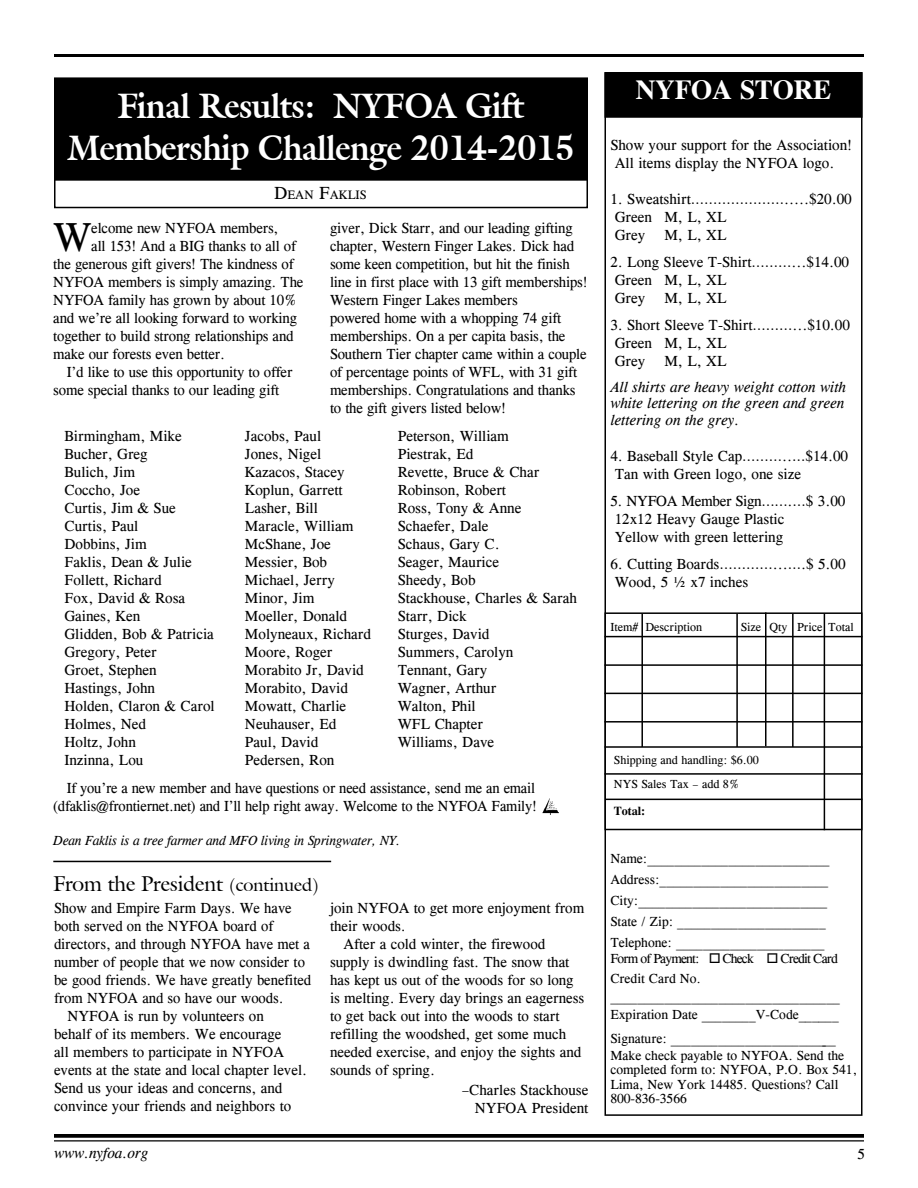
<style>
.page{position:relative;width:918px;height:1188px;background:#fff}
.page>*{position:absolute;margin:0;border:0;box-sizing:border-box;transform-origin:0 0}
.t1{font:41.55px "Cg Times";color:#000}
.t2{font:700 34.5px/42px "Galliard IT Cby BT";letter-spacing:-.02em;color:#fff;text-align:center;scale:.96 1}
.t3{font:700 27px "Cg Times";color:#fff}
.t4{font:21px "Galliard IT Cby BT";color:#000}
.t5{font:15px/18px "Cg Times";color:#000}
.t6{font:15px/18px "Cg Times";color:#000;text-align:right;scale:.96 1}
.t7{font:italic 15px/16.5px "Cg Times";color:#000;text-align:justify}
.t8{font:13.5px/21px "Cg Times";color:#000}
.t9{font:italic 13.5px "Cg Times";letter-spacing:-.01em;color:#000}
.t10{font:13.5px/19.5px "Cg Times";letter-spacing:-.06em;color:#000}
.t11{font:12.6px "Cg Times";color:#000}
.t12{font:12px/24px "Cg Times";color:#000}
.t13{font:700 12px "Cg Times";color:#000}
.s1{font-size:18px}
</style>
<div class="page">
<svg style="left:54px;top:1134px;width:810px;height:4px;background:#0f0f0f"></svg>
<hr style="left:54px;top:1140px;width:810px;height:2px;background:#000">
<hr style="left:54px;top:54px;width:810px;height:3px;background:#000">
<div style="left:54px;top:170px;width:534px;height:38px;border:2px solid #000"></div>
<div style="left:55px;top:78px;width:532px;height:102px;background:#000"></div>
<div style="left:54px;top:77px;width:534px;height:104px;border:2px solid #000"></div>
<div style="left:604px;top:72px;width:258px;height:1044px;border:2px solid #000"></div>
<div style="left:604px;top:612px;width:258px;height:218px;border:2px solid #000"></div>
<div style="left:605px;top:73px;width:257px;height:44px;background:#000"></div>
<div style="left:604px;top:72px;width:258px;height:46px;border:2px solid #000"></div>
<hr style="left:604px;top:636px;width:258px;height:1px;background:#000">
<hr style="left:604px;top:746px;width:258px;height:2px;background:#000">
<hr style="left:604px;top:773px;width:258px;height:2px;background:#000">
<hr style="left:604px;top:664px;width:258px;height:2px;background:#000">
<hr style="left:604px;top:693px;width:258px;height:1px;background:#000">
<hr style="left:604px;top:721px;width:258px;height:2px;background:#000">
<hr style="left:824px;top:614px;width:1px;height:216px;background:#000">
<hr style="left:792px;top:614px;width:2px;height:133px;background:#000">
<hr style="left:765px;top:612px;width:1px;height:134px;background:#000">
<hr style="left:736px;top:614px;width:2px;height:133px;background:#000">
<hr style="left:641px;top:614px;width:2px;height:133px;background:#000">
<hr style="left:606px;top:799px;width:256px;height:1px;background:#000">
<img style="left:542px;top:798px;width:17px;height:16px">
<hr style="left:53px;top:861px;width:278px;height:1px;background:#000">
<h2 class="t2" style="left:67px;top:85px;width:530px">Final Results: NYFOA Gift<br>Membership Challenge 2014-2015</h2>
<p class="t11" style="left:274px;top:188px;width:94px"><span class="s1">D</span>EAN <span class="s1">F</span>AKLIS</p>
<h1 class="t1" style="left:53px;top:214px;width:40px">W</h1>
<p class="t5" style="left:91px;top:219px;width:189px">elcome new NYFOA members,</p>
<p class="t5" style="left:91px;top:237px;width:206px">all 153! And a BIG thanks to all of</p>
<p class="t5" style="left:53px;top:255px;width:242px">the generous gift givers! The kindness of</p>
<p class="t5" style="left:53px;top:273px;width:252px">NYFOA members is simply amazing. The</p>
<p class="t5" style="left:53px;top:291px;width:245px">NYFOA family has grown by about 10%</p>
<p class="t5" style="left:53px;top:309px;width:245px">and we’re all looking forward to working</p>
<p class="t5" style="left:53px;top:327px;width:242px">together to build strong relationships and</p>
<p class="t5" style="left:53px;top:345px;width:173px">make our forests even better.</p>
<p class="t5" style="left:67px;top:363px;width:227px">I’d like to use this opportunity to offer</p>
<p class="t5" style="left:53px;top:381px;width:227px">some special thanks to our leading gift</p>
<p class="t5" style="left:330px;top:219px;width:259px">giver, Dick Starr, and our leading gifting chapter, Western Finger Lakes. Dick had some keen competition, but hit the finish line in first place with 13 gift memberships!<br>Western Finger Lakes members<br>powered home with a whopping 74 gift memberships. On a per capita basis, the Southern Tier chapter came within a couple of percentage points of WFL, with 31 gift memberships. Congratulations and thanks to the gift givers listed below!</p>
<p class="t5" style="left:64px;top:427px;width:152px">Birmingham, Mike<br>Bucher, Greg<br>Bulich, Jim<br>Coccho, Joe<br>Curtis, Jim &amp; Sue<br>Curtis, Paul<br>Dobbins, Jim<br>Faklis, Dean &amp; Julie<br>Follett, Richard<br>Fox, David &amp; Rosa<br>Gaines, Ken<br>Glidden, Bob &amp; Patricia<br>Gregory, Peter<br>Groet, Stephen<br>Hastings, John<br>Holden, Claron &amp; Carol<br>Holmes, Ned<br>Holtz, John<br>Inzinna, Lou</p>
<p class="t5" style="left:245px;top:427px;width:128px">Jacobs, Paul<br>Jones, Nigel<br>Kazacos, Stacey<br>Koplun, Garrett<br>Lasher, Bill<br>Maracle, William<br>McShane, Joe<br>Messier, Bob<br>Michael, Jerry<br>Minor, Jim<br>Moeller, Donald<br>Molyneaux, Richard<br>Moore, Roger<br>Morabito Jr, David<br>Morabito, David<br>Mowatt, Charlie<br>Neuhauser, Ed<br>Paul, David<br>Pedersen, Ron</p>
<p class="t5" style="left:398px;top:427px;width:181px">Peterson, William<br>Piestrak, Ed<br>Revette, Bruce &amp; Char<br>Robinson, Robert<br>Ross, Tony &amp; Anne<br>Schaefer, Dale<br>Schaus, Gary C.<br>Seager, Maurice<br>Sheedy, Bob<br>Stackhouse, Charles &amp; Sarah<br>Starr, Dick<br>Sturges, David<br>Summers, Carolyn<br>Tennant, Gary<br>Wagner, Arthur<br>Walton, Phil<br>WFL Chapter<br>Williams, Dave</p>
<p class="t6" style="left:53px;top:779px;width:505px">If you’re a new member and have questions or need assistance, send me an email (dfaklis@frontiernet.net) and I’ll help right away. Welcome to the NYFOA Family!</p>
<p class="t9" style="left:53px;top:832px;width:348px">Dean Faklis is a tree farmer and MFO living in Springwater, NY.</p>
<h3 class="t4" style="left:53px;top:870px;width:267px">From the President <span class="s1">(continued)</span></h3>
<p class="t5" style="left:54px;top:899px;width:239px">Show and Empire Farm Days. We have</p>
<p class="t5" style="left:54px;top:917px;width:221px">both served on the NYFOA board of</p>
<p class="t5" style="left:54px;top:935px;width:258px">directors, and through NYFOA have met a</p>
<p class="t5" style="left:54px;top:953px;width:252px">number of people that we now consider to</p>
<p class="t5" style="left:54px;top:971px;width:259px">be good friends. We have greatly benefited</p>
<p class="t5" style="left:54px;top:989px;width:231px">from NYFOA and so have our woods.</p>
<p class="t5" style="left:68px;top:1007px;width:198px">NYFOA is run by volunteers on</p>
<p class="t5" style="left:54px;top:1025px;width:229px">behalf of its members. We encourage</p>
<p class="t5" style="left:54px;top:1043px;width:232px">all members to participate in NYFOA</p>
<p class="t5" style="left:54px;top:1061px;width:255px">events at the state and local chapter level.</p>
<p class="t5" style="left:54px;top:1079px;width:230px">Send us your ideas and concerns, and</p>
<p class="t5" style="left:54px;top:1097px;width:239px">convince your friends and neighbors to</p>
<p class="t5" style="left:330px;top:899px;width:256px">join NYFOA to get more enjoyment from</p>
<p class="t5" style="left:330px;top:917px;width:77px">their woods.</p>
<p class="t5" style="left:344px;top:935px;width:203px">After a cold winter, the firewood</p>
<p class="t5" style="left:330px;top:953px;width:241px">supply is dwindling fast. The snow that</p>
<p class="t5" style="left:330px;top:971px;width:245px">has kept us out of the woods for so long</p>
<p class="t5" style="left:330px;top:989px;width:256px">is melting. Every day brings an eagerness</p>
<p class="t5" style="left:330px;top:1007px;width:231px">to get back out into the woods to start</p>
<p class="t5" style="left:330px;top:1025px;width:238px">refilling the woodshed, get some much</p>
<p class="t5" style="left:330px;top:1043px;width:253px">needed exercise, and enjoy the sights and</p>
<p class="t5" style="left:330px;top:1061px;width:107px">sounds of spring.</p>
<p class="t5" style="left:462px;top:1081px;width:128px;text-align:right">–Charles Stackhouse<br>NYFOA President</p>
<h3 class="t3" style="left:636px;top:74px;width:197px">NYFOA STORE</h3>
<p class="t5" style="left:610px;top:136px;width:243px">Show your support for the Association!<br>All items display the NYFOA logo.</p>
<p class="t5" style="left:610px;top:190px;width:243px">1. Sweatshirt………………….....$20.00<br>Green M, L, XL<br>Grey</p>
<p class="t5" style="left:664px;top:226px;width:64px">M, L, XL</p>
<p class="t5" style="left:610px;top:253px;width:240px">2. Long Sleeve T-Shirt………...$14.00<br>Green M, L, XL<br>Grey</p>
<p class="t5" style="left:664px;top:289px;width:64px">M, L, XL</p>
<p class="t5" style="left:610px;top:316px;width:241px">3. Short Sleeve T-Shirt………...$10.00<br>Green M, L, XL<br>Grey</p>
<p class="t5" style="left:664px;top:352px;width:64px">M, L, XL</p>
<p class="t7" style="left:610px;top:378px;width:237px">All shirts are heavy weight cotton with white lettering on the green and green lettering on the grey.</p>
<p class="t5" style="left:610px;top:447px;width:239px">4. Baseball Style Cap………..…$14.00<br>Tan with Green logo, one size</p>
<p class="t5" style="left:610px;top:492px;width:236px">5. NYFOA Member Sign…….…$ 3.00<br>12x12 Heavy Gauge Plastic<br>Yellow with green lettering</p>
<p class="t5" style="left:610px;top:555px;width:237px">6. Cutting Boards…………...….$ 5.00<br>Wood, 5 ½ x7 inches</p>
<p class="t12" style="left:610px;top:615px;width:93px">Item# Description</p>
<p class="t12" style="left:741px;top:615px;width:114px">Size Qty Price Total</p>
<p class="t12" style="left:614px;top:748px;width:147px">Shipping and handling: $6.00<br>NYS Sales Tax – add 8%</p>
<p class="t13" style="left:614px;top:804px;width:33px">Total:</p>
<p class="t8" style="left:610px;top:848px;width:221px">Name:___________________________ Address:_________________________ City:____________________________ State / Zip: ______________________ Telephone: ______________________</p>
<p class="t10" style="left:610px;top:949px;width:229px">Form of Payment: □ Check □ Credit Card<br>Credit Card No.</p>
<p class="t8" style="left:610px;top:988px;width:231px;line-height:18px">__________________________________<br>Expiration Date ________V-Code______</p>
<p class="t8" style="left:610px;top:1030px;width:235px;line-height:17.2px">Signature: _________________________<br>Make check payable to NYFOA. Send the</p>
<p class="t8" style="left:610px;top:1063px;width:248px;line-height:14.2px">completed form to: NYFOA, P.O. Box 541,<br>Lima, New York 14485. Questions? Call<br>800-836-3566</p>
<p class="t7" style="left:54px;top:1145px;width:96px">www.nyfoa.org</p>
<p class="t5" style="left:858px;top:1145px;width:9px">5</p>
</div>
